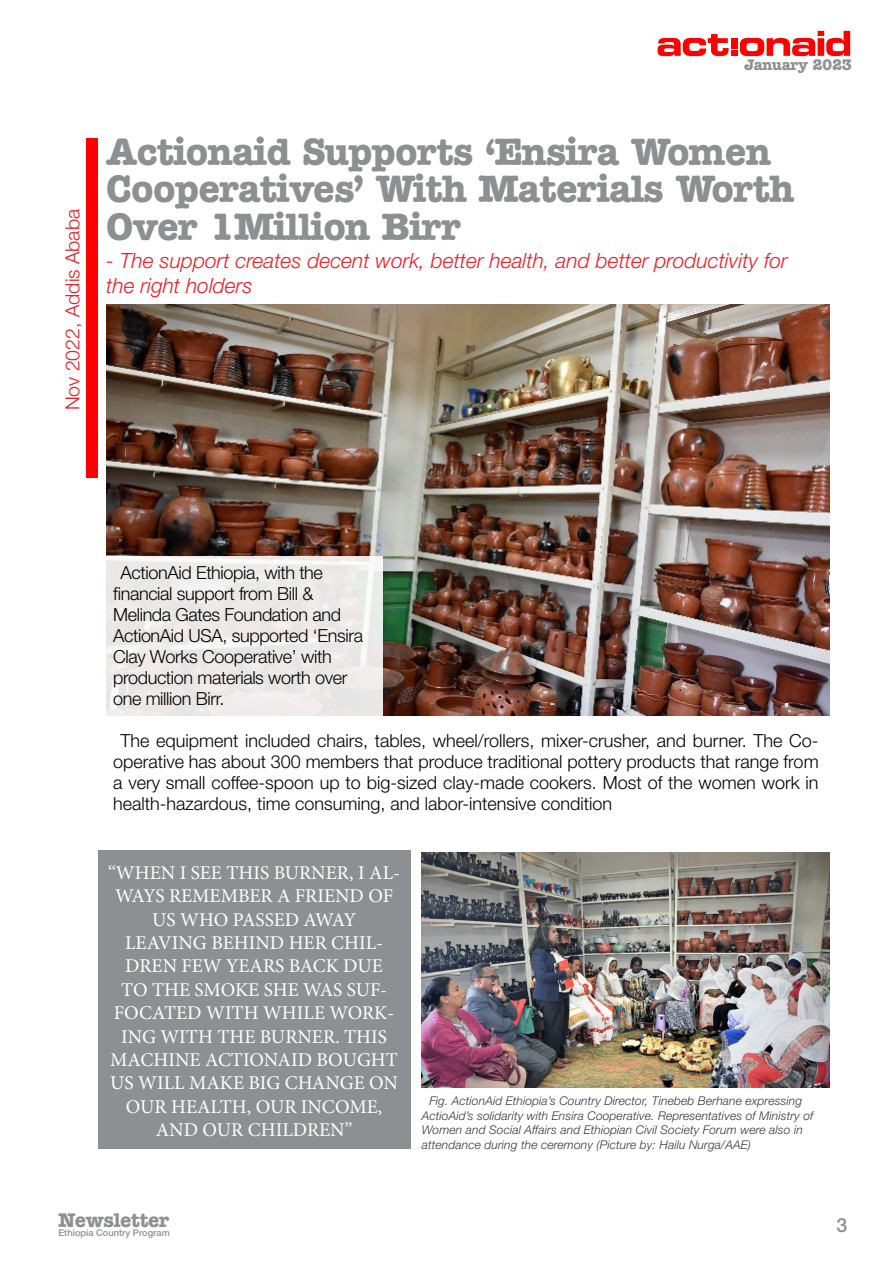
<style>
.page{position:relative;width:893px;height:1263px;background:#fff}
.page>*{position:absolute;margin:0;border:0;box-sizing:border-box;transform-origin:0 0}
.t1{font:700 37.5px/37.5px "American Typewriter BQ";color:#8e8f93}
.t2{font:italic 300 21px/25.2px "Helvetica Neue";color:#ec1d23}
.t3{font:19.5px/23.4px "Minion Pro";color:#fff;text-align:center}
.t4{font:300 19.5px "Helvetica Neue";color:#ec1d23}
.t5{font:700 19.5px "American Typewriter BQ";color:#8e8f93}
.t6{font:500 19.5px "Helvetica Neue";color:#8e8f93}
.t7{font:300 18px/21px "Helvetica Neue";letter-spacing:-.02em;color:#000}
.t8{font:700 15px "American Typewriter BQ";color:#8e8f93}
.t9{font:italic 300 12px/14.4px "Helvetica Neue";letter-spacing:.01em;color:#000}
.t10{font:500 9.3px "Helvetica Neue";color:#8e8f93}
</style>
<div class="page">
<div style="left:98px;top:850px;width:312px;height:299px;background:#8e8f93"></div>
<div style="left:87px;top:138px;width:11px;height:339px;background:#f00"></div>
<img style="left:106px;top:304px;width:723px;height:412px">
<svg style="left:106px;top:556px;width:277px;height:160px;fill:#ece9e8"></svg>
<img style="left:422px;top:852px;width:407px;height:236px">
<svg style="left:657px;top:31px;width:193px;height:25px"></svg>
<p class="t8" style="left:744px;top:56px;width:109px">January 2023</p>
<p class="t4" style="left:57px;top:410px;width:203px;rotate:-90deg">Nov 2022, Addis Ababa</p>
<p class="t1" style="left:106px;top:133px;width:689px">Actionaid Supports ‘Ensira Women<br>Cooperatives’ With Materials Worth<br>Over 1Million Birr</p>
<p class="t2" style="left:106px;top:247px;width:683px">- The support creates decent work, better health, and better productivity for the right holders</p>
<p class="t7" style="left:113px;top:561px;width:251px;text-indent:8px">ActionAid Ethiopia, with the financial support from Bill &amp;<br>Melinda Gates Foundation and<br>ActionAid USA, supported ‘Ensira<br>Clay Works Cooperative’ with production materials worth over one million Birr.</p>
<p class="t7" style="left:113px;top:729px;width:707px;text-align:justify;text-indent:8px">The equipment included chairs, tables, wheel/rollers, mixer-crusher, and burner. The Co&shy;operative has about 300 members that produce traditional pottery products that range from a very small coffee-spoon up to big-sized clay-made cookers. Most of the women work in health-hazardous, time consuming, and labor-intensive condition</p>
<p class="t3" style="left:108px;top:861px;width:293px">‘‘WHEN I SEE THIS BURNER, I AL-<br>WAYS REMEMBER A FRIEND OF<br>US WHO PASSED AWAY</p>
<p class="t3" style="left:110px;top:931px;width:289px">LEAVING BEHIND HER CHIL-<br>DREN FEW YEARS BACK DUE<br>TO THE SMOKE SHE WAS SUF-<br>FOCATED WITH WHILE WORK-<br>ING WITH THE BURNER. THIS<br>MACHINE ACTIONAID BOUGHT<br>US WILL MAKE BIG CHANGE ON<br>OUR HEALTH, OUR INCOME,<br>AND OUR CHILDREN’’</p>
<p class="t9" style="left:422px;top:1093px;width:393px;text-indent:8px">Fig. ActionAid Ethiopia’s Country Director, Tinebeb Berhane expressing ActioAid’s solidarity with Ensira Cooperative. Representatives of Ministry of Women and Social Affairs and Ethiopian Civil Society Forum were also in attendance during the ceremony (Picture by: Hailu Nurga/AAE)</p>
<p class="t5" style="left:58px;top:1209px;width:112px">Newsletter</p>
<p class="t10" style="left:58px;top:1225px;width:113px">Ethiopia Country Program</p>
<p class="t6" style="left:836px;top:1209px;width:12px">3</p>
</div>
